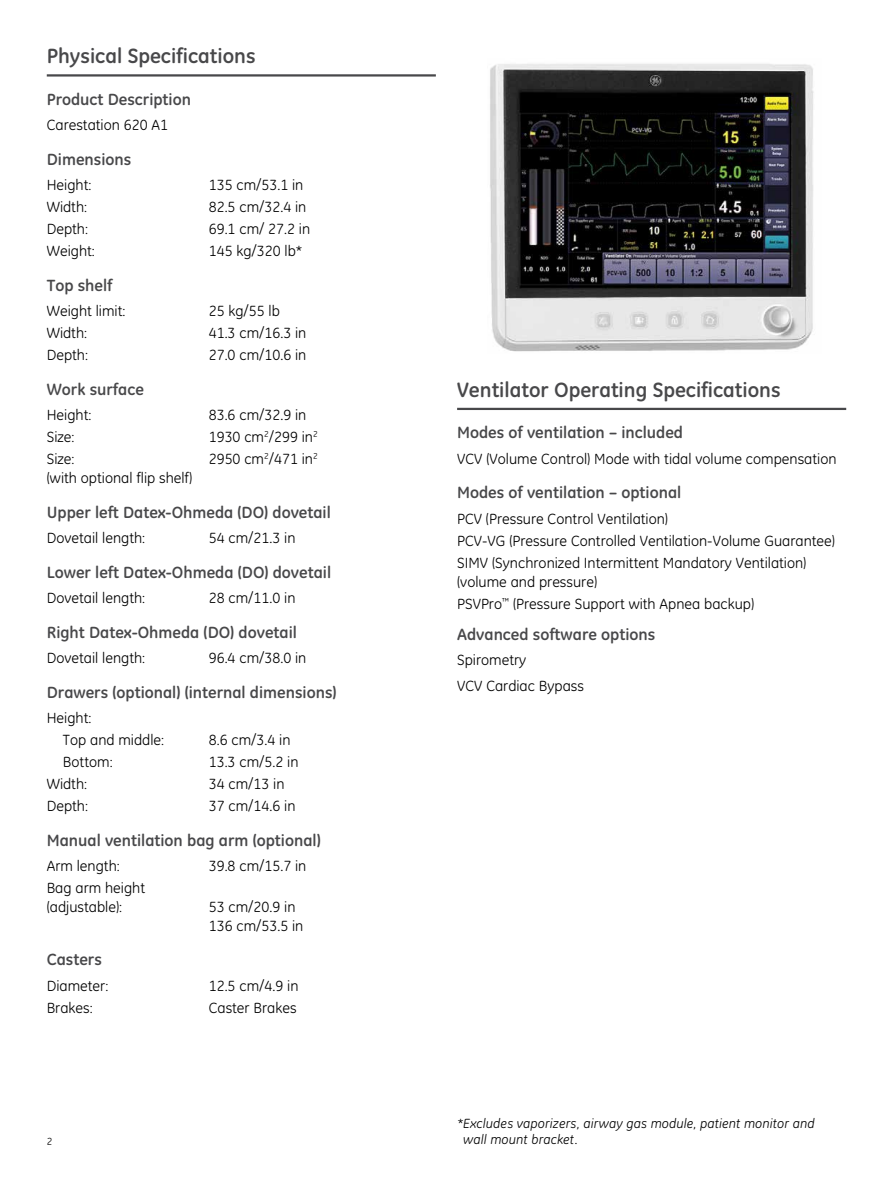
<style>
.page{position:relative;width:893px;height:1191px;background:#fff}
.page>*{position:absolute;margin:0;border:0;box-sizing:border-box;transform-origin:0 0}
.t1{font:700 21px "GE Inspira";color:#48484a}
.t2{font:700 16.5px "GE Inspira";color:#48484a}
.t3{font:15px/22px "GE Inspira";color:#000}
.t4{font:italic 13.5px/16.5px "GE Inspira";letter-spacing:.01em;color:#000}
.t5{font:10.5px "GE Inspira";color:#000}
</style>
<div class="page">
<hr style="left:47px;top:74px;width:389px;height:3px;background:#48484a">
<hr style="left:457px;top:408px;width:389px;height:2px;background:#48484a">
<img style="left:490px;top:64px;width:324px;height:288px">
<h1 class="t1" style="left:47px;top:43px;width:210px">Physical Specifications</h1>
<p class="t2" style="left:47px;top:88px;width:146px">Product Description</p>
<p class="t3" style="left:47px;top:114px;width:123px">Carestation 620 A1</p>
<p class="t2" style="left:47px;top:148px;width:86px">Dimensions</p>
<p class="t3" style="left:47px;top:174px;width:46px">Height:</p>
<p class="t3" style="left:209px;top:174px;width:96px">135 cm/53.1 in</p>
<p class="t3" style="left:47px;top:196px;width:42px">Width:</p>
<p class="t3" style="left:209px;top:196px;width:99px">82.5 cm/32.4 in</p>
<p class="t3" style="left:47px;top:218px;width:43px">Depth:</p>
<p class="t3" style="left:209px;top:218px;width:103px">69.1 cm/ 27.2 in</p>
<p class="t3" style="left:47px;top:240px;width:50px">Weight:</p>
<p class="t3" style="left:209px;top:240px;width:95px">145 kg/320 lb*</p>
<p class="t2" style="left:47px;top:274px;width:67px">Top shelf</p>
<p class="t3" style="left:47px;top:300px;width:80px">Weight limit:</p>
<p class="t3" style="left:209px;top:300px;width:73px">25 kg/55 lb</p>
<p class="t3" style="left:47px;top:322px;width:42px">Width:</p>
<p class="t3" style="left:209px;top:322px;width:99px">41.3 cm/16.3 in</p>
<p class="t3" style="left:47px;top:344px;width:43px">Depth:</p>
<p class="t3" style="left:209px;top:344px;width:99px">27.0 cm/10.6 in</p>
<p class="t2" style="left:47px;top:378px;width:99px">Work surface</p>
<p class="t3" style="left:47px;top:404px;width:46px">Height:</p>
<p class="t3" style="left:209px;top:404px;width:99px">83.6 cm/32.9 in</p>
<p class="t3" style="left:47px;top:426px;width:29px">Size:</p>
<p class="t3" style="left:209px;top:426px;width:110px">1930 cm<sup>2</sup>/299 in<sup>2</sup></p>
<p class="t3" style="left:47px;top:448px;width:29px">Size:</p>
<p class="t3" style="left:209px;top:448px;width:110px">2950 cm<sup>2</sup>/471 in<sup>2</sup></p>
<p class="t3" style="left:47px;top:467px;width:147px">(with optional flip shelf)</p>
<p class="t2" style="left:47px;top:501px;width:286px">Upper left Datex-Ohmeda (DO) dovetail</p>
<p class="t3" style="left:47px;top:527px;width:100px">Dovetail length:</p>
<p class="t3" style="left:209px;top:527px;width:88px">54 cm/21.3 in</p>
<p class="t2" style="left:47px;top:561px;width:286px">Lower left Datex-Ohmeda (DO) dovetail</p>
<p class="t3" style="left:47px;top:587px;width:100px">Dovetail length:</p>
<p class="t3" style="left:209px;top:587px;width:88px">28 cm/11.0 in</p>
<p class="t2" style="left:47px;top:621px;width:252px">Right Datex-Ohmeda (DO) dovetail</p>
<p class="t3" style="left:47px;top:647px;width:100px">Dovetail length:</p>
<p class="t3" style="left:209px;top:647px;width:99px">96.4 cm/38.0 in</p>
<p class="t2" style="left:47px;top:681px;width:291px">Drawers (optional) (internal dimensions)</p>
<p class="t3" style="left:63px;top:707px;width:103px;text-indent:-16px">Height:<br>Top and middle:</p>
<p class="t3" style="left:209px;top:729px;width:83px">8.6 cm/3.4 in</p>
<p class="t3" style="left:63px;top:751px;width:51px">Bottom:</p>
<p class="t3" style="left:209px;top:751px;width:91px">13.3 cm/5.2 in</p>
<p class="t3" style="left:47px;top:773px;width:42px">Width:</p>
<p class="t3" style="left:209px;top:773px;width:77px">34 cm/13 in</p>
<p class="t3" style="left:47px;top:795px;width:43px">Depth:</p>
<p class="t3" style="left:209px;top:795px;width:88px">37 cm/14.6 in</p>
<p class="t2" style="left:47px;top:829px;width:275px">Manual ventilation bag arm (optional)</p>
<p class="t3" style="left:47px;top:855px;width:75px">Arm length:</p>
<p class="t3" style="left:209px;top:855px;width:99px">39.8 cm/15.7 in</p>
<p class="t3" style="left:47px;top:878px;width:100px;line-height:18.8px">Bag arm height (adjustable):</p>
<p class="t3" style="left:209px;top:897px;width:96px;line-height:18.8px">53 cm/20.9 in<br>136 cm/53.5 in</p>
<p class="t2" style="left:47px;top:949px;width:57px">Casters</p>
<p class="t3" style="left:47px;top:974px;width:63px">Diameter:</p>
<p class="t3" style="left:209px;top:974px;width:91px">12.5 cm/4.9 in</p>
<p class="t3" style="left:47px;top:996px;width:47px">Brakes:</p>
<p class="t3" style="left:209px;top:996px;width:89px">Caster Brakes</p>
<p class="t5" style="left:47px;top:1135px;width:7px">2</p>
<h1 class="t1" style="left:457px;top:376px;width:325px">Ventilator Operating Specifications</h1>
<p class="t2" style="left:457px;top:422px;width:227px">Modes of ventilation – included</p>
<p class="t3" style="left:457px;top:447px;width:381px">VCV (Volume Control) Mode with tidal volume compensation</p>
<p class="t2" style="left:457px;top:482px;width:226px">Modes of ventilation – optional</p>
<p class="t3" style="left:457px;top:507px;width:379px">PCV (Pressure Control Ventilation)<br>PCV-VG (Pressure Controlled Ventilation-Volume Guarantee)<br>SIMV (Synchronized Intermittent Mandatory Ventilation)</p>
<p class="t3" style="left:457px;top:570px;width:299px">(volume and pressure)<br>PSVPro<sup>™</sup> (Pressure Support with Apnea backup)</p>
<p class="t2" style="left:457px;top:623px;width:200px">Advanced software options</p>
<p class="t3" style="left:457px;top:647px;width:128px;line-height:25.5px">Spirometry<br>VCV Cardiac Bypass</p>
<p class="t4" style="left:463px;top:1114px;width:353px;text-indent:-6px">*Excludes vaporizers, airway gas module, patient monitor and wall mount bracket.</p>
</div>
